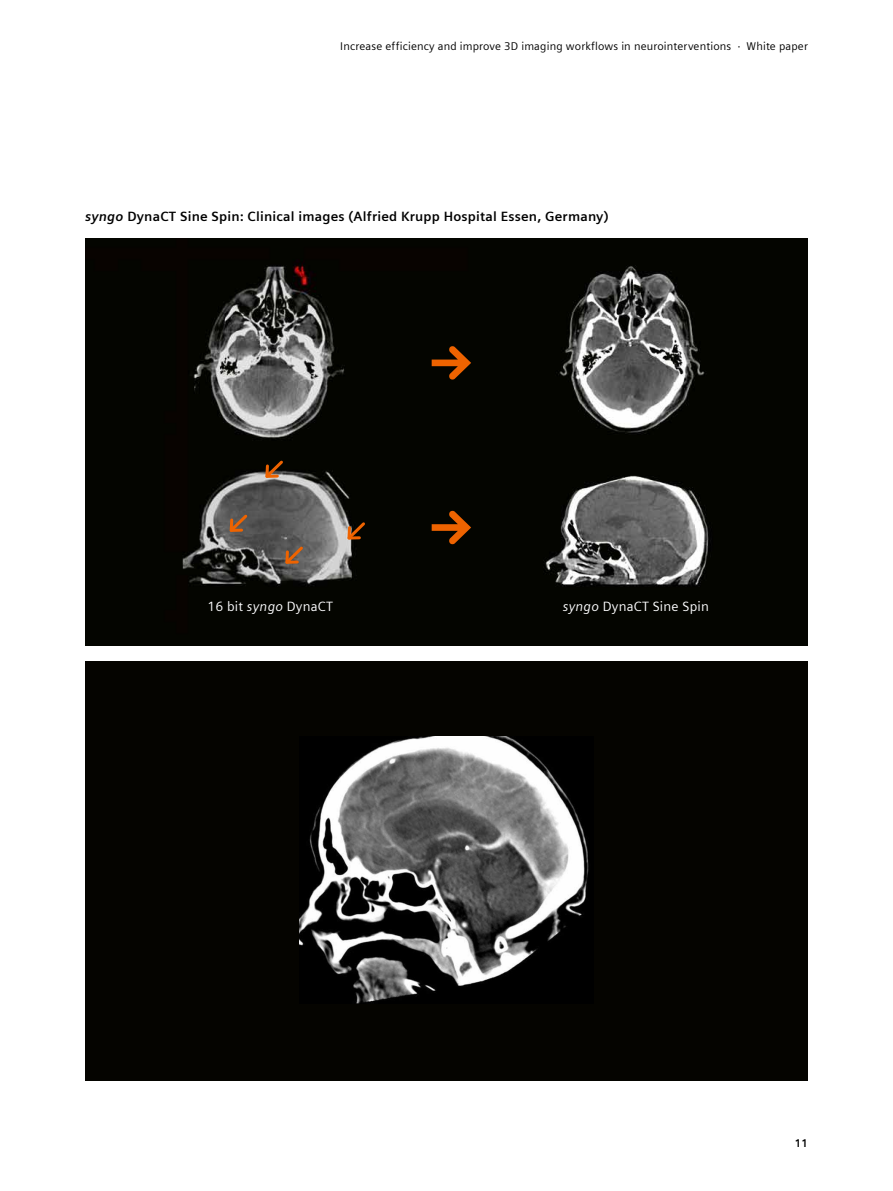
<style>
.page{position:relative;width:893px;height:1191px;background:#fff}
.page>*{position:absolute;margin:0;border:0;box-sizing:border-box;transform-origin:0 0}
.t1{font:700 13.5px "Siemens Sans";letter-spacing:.015em;color:#000}
.t2{font:13.5px "Siemens Sans";letter-spacing:.015em;color:#fff}
.t3{font:11.25px "Siemens Sans";letter-spacing:.015em;color:#000}
.t4{font:700 11.25px "Siemens Sans";color:#000}
.s1{font-style:italic}
</style>
<div class="page">
<img style="left:85px;top:238px;width:723px;height:407px">
<div style="left:85px;top:661px;width:723px;height:420px;background:#050400"></div>
<svg style="left:263px;top:458px;width:23px;height:22px"></svg>
<svg style="left:227px;top:512px;width:23px;height:22px"></svg>
<svg style="left:283px;top:544px;width:23px;height:22px"></svg>
<svg style="left:345px;top:519px;width:23px;height:23px"></svg>
<svg style="left:432px;top:346px;width:39px;height:34px"></svg>
<svg style="left:432px;top:510px;width:39px;height:34px"></svg>
<img style="left:300px;top:736px;width:289px;height:267px">
<p class="t3" style="left:340px;top:38px;width:469px">Increase efficiency and improve 3D imaging workflows in neurointerventions · White paper</p>
<p class="t1" style="left:85px;top:206px;width:525px"><span class="s1">syngo</span> DynaCT Sine Spin: Clinical images (Alfried Krupp Hospital Essen, Germany)</p>
<p class="t2" style="left:208px;top:596px;width:127px">16 bit <span class="s1">syngo</span> DynaCT</p>
<p class="t2" style="left:563px;top:596px;width:147px"><span class="s1">syngo</span> DynaCT Sine Spin</p>
<p class="t4" style="left:795px;top:1135px;width:15px">11</p>
</div>
